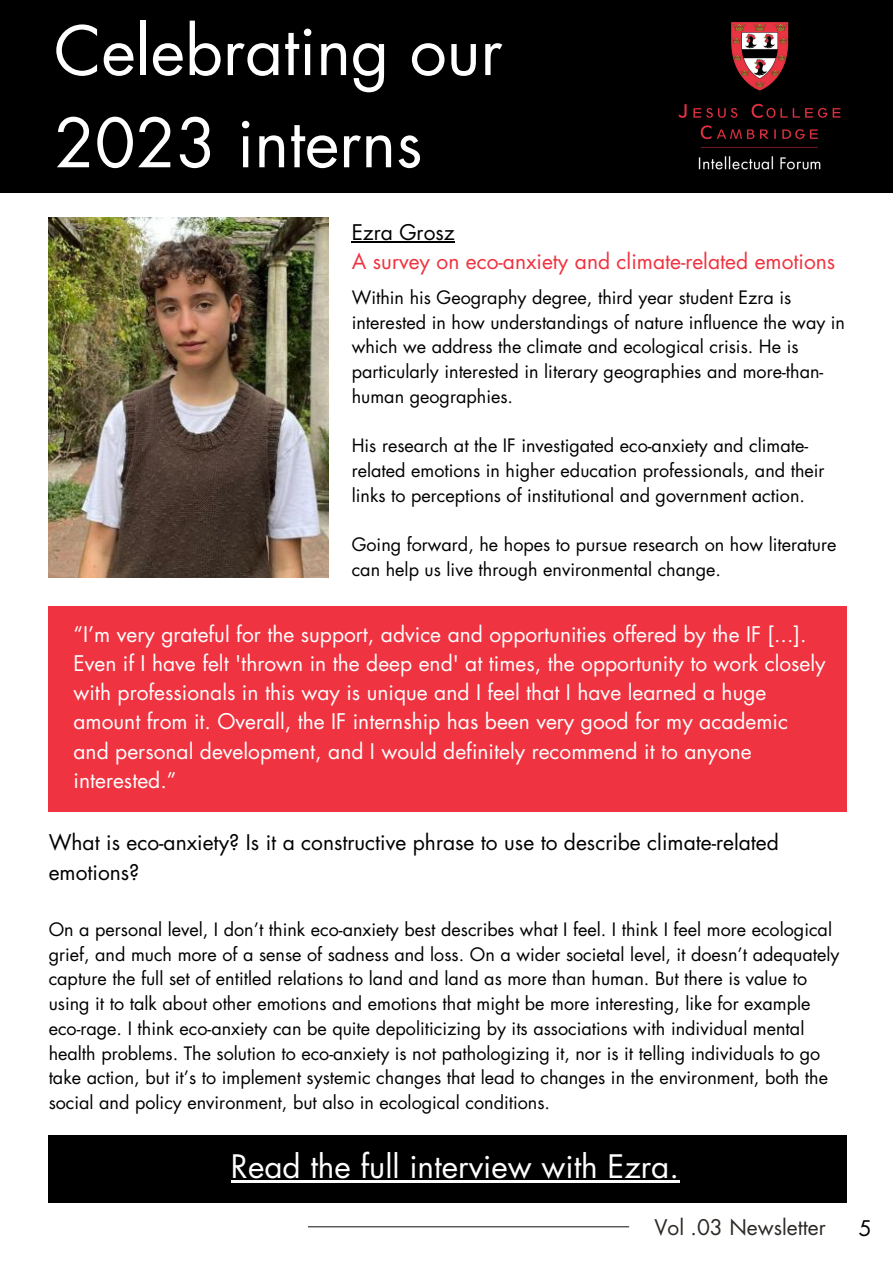
<style>
.page{position:relative;width:893px;height:1264px;background:#fff}
.page>*{position:absolute;margin:0;border:0;box-sizing:border-box;transform-origin:0 0}
.t1{font:66px "Futura Std";color:#fff}
.t2{font:31.5px "Futura Std";color:#fefefe}
.t3{font:21px/29.2px "Futura Std";color:#fefefe}
.t4{font:21px/29.2px "Futura Std";color:#000}
.t5{font:21px "Futura Std";color:#ef3340}
.t6{font:21px "Futura Std";color:#2d2926}
.t7{font:18px/24.8px "Futura Std";color:#000}
</style>
<div class="page">
<div style="left:0;top:0;width:892px;height:193px;background:#000"></div>
<hr style="left:308px;top:1226px;width:321px;height:1px;background:#2d2926">
<img style="left:678px;top:22px;width:163px;height:148px">
<img style="left:49px;top:217px;width:280px;height:360px">
<div style="left:49px;top:605px;width:798px;height:206px;background:#ef3340"></div>
<hr style="left:352px;top:241px;width:102px;height:1px;background:#000">
<div style="left:49px;top:1134px;width:798px;height:68px;background:#000"></div>
<hr style="left:231px;top:1179px;width:448px;height:3px;background:#fefefe">
<p class="t1" style="left:54px;top:21px;width:450px">Celebrating our</p>
<p class="t1" style="left:54px;top:113px;width:370px">2023 interns</p>
<p class="t4" style="left:352px;top:218px;width:104px">Ezra Grosz</p>
<p class="t5" style="left:352px;top:252px;width:485px">A survey on eco-anxiety and climate-related emotions</p>
<p class="t7" style="left:352px;top:285px;width:495px">Within his Geography degree, third year student Ezra is interested in how understandings of nature influence the way in which we address the climate and ecological crisis. He is particularly interested in literary geographies and more-than&shy;human geographies.</p>
<p class="t7" style="left:352px;top:434px;width:474px">His research at the IF investigated eco-anxiety and climate&shy;related emotions in higher education professionals, and their links to perceptions of institutional and government action.</p>
<p class="t7" style="left:352px;top:533px;width:486px">Going forward, he hopes to pursue research on how literature can help us live through environmental change.</p>
<p class="t3" style="left:74px;top:620px;width:753px">“I’m very grateful for the support, advice and opportunities offered by the IF [...].<br>Even if I have felt 'thrown in the deep end' at times, the opportunity to work closely with professionals in this way is unique and I feel that I have learned a huge amount from it. Overall, the IF internship has been very good for my academic and personal development, and I would definitely recommend it to anyone interested.”</p>
<p class="t4" style="left:49px;top:828px;width:731px">What is eco-anxiety? Is it a constructive phrase to use to describe climate-related emotions?</p>
<p class="t7" style="left:49px;top:917px;width:792px">On a personal level, I don’t think eco-anxiety best describes what I feel. I think I feel more ecological grief, and much more of a sense of sadness and loss. On a wider societal level, it doesn’t adequately capture the full set of entitled relations to land and land as more than human. But there is value to using it to talk about other emotions and emotions that might be more interesting, like for example eco-rage. I think eco-anxiety can be quite depoliticizing by its associations with individual mental health problems. The solution to eco-anxiety is not pathologizing it, nor is it telling individuals to go take action, but it’s to implement systemic changes that lead to changes in the environment, both the social and policy environment, but also in ecological conditions.</p>
<p class="t2" style="left:231px;top:1151px;width:449px">Read the full interview with Ezra.</p>
<p class="t6" style="left:654px;top:1217px;width:173px">Vol .03 Newsletter</p>
<p class="t4" style="left:858px;top:1214px;width:14px">5</p>
</div>
